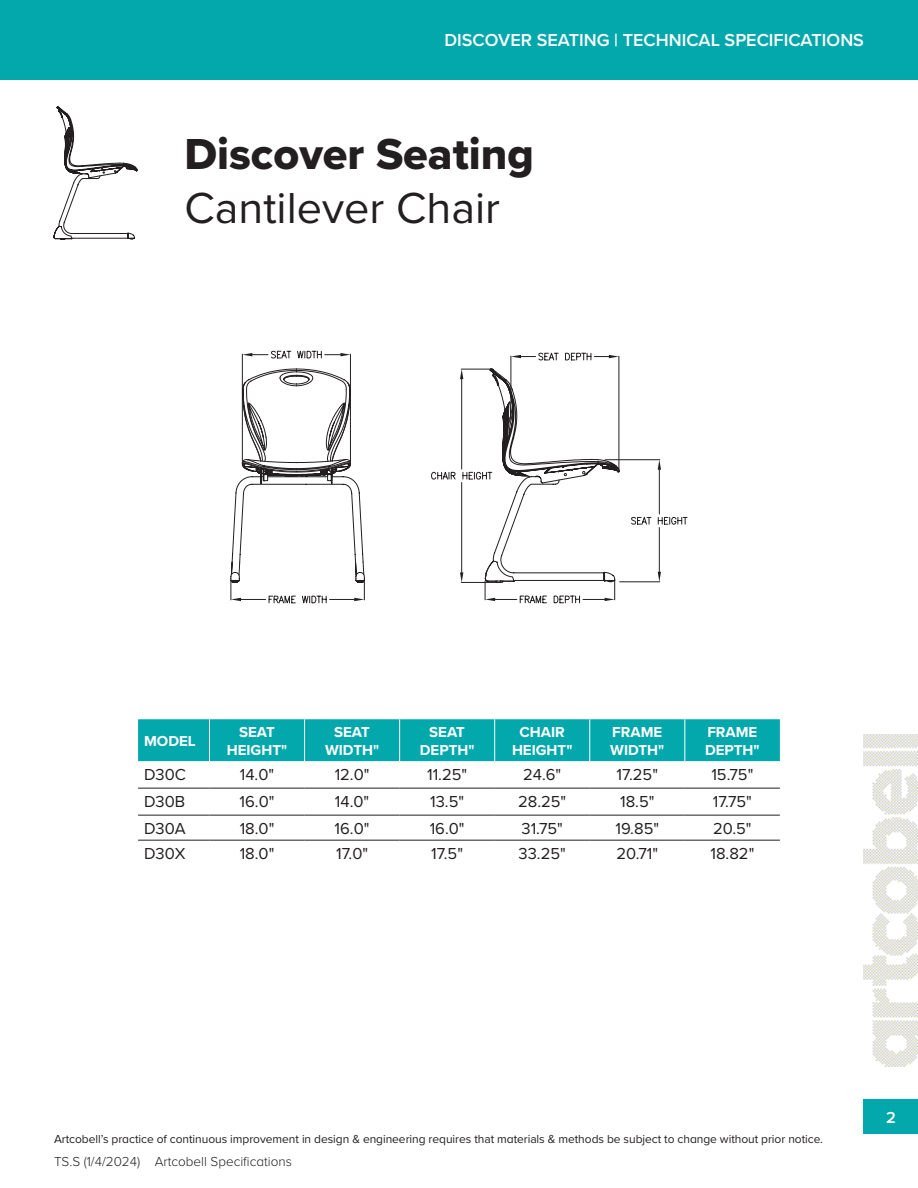
<style>
.page{position:relative;width:918px;height:1188px;background:#fff}
.page>*{position:absolute;margin:0;border:0;box-sizing:border-box;transform-origin:0 0}
.t1{font:45px "Proxima Nova Extrabld";color:#231f20}
.t2{font:45px "Proxima Nova";color:#231f20}
.t3{font:600 18px "Proxima Nova";color:#fff}
.spec_body_text{font:16.5px "Proxima Nova";color:#231f20}
.bullet_text{font:600 16.5px "Proxima Nova";color:#fff}
.Spec_header_text{font:700 15px/18px "Proxima Nova";color:#fff;text-align:center}
.t4{font:300 13.5px "Proxima Nova";color:#231f20}
.t5{font:12px "Proxima Nova";letter-spacing:-.005em;color:#231f20}
</style>
<div class="page">
<div style="left:0;top:0;width:918px;height:80px;background:#02a8ac"></div>
<div style="left:863px;top:1099px;width:55px;height:35px;background:#02a8ac"></div>
<img style="left:863px;top:734px;width:55px;height:333px">
<svg style="left:460px;top:352px;width:228px;height:252px"></svg>
<svg style="left:431px;top:373px;width:188px;height:210px"></svg>
<svg style="left:230px;top:350px;width:135px;height:254px"></svg>
<svg style="left:54px;top:106px;width:83px;height:134px"></svg>
<div style="left:138px;top:719px;width:642px;height:42px;background:#02a8ac"></div>
<hr style="left:209px;top:719px;width:1px;height:42px;background:#fff">
<hr style="left:304px;top:719px;width:1px;height:42px;background:#fff">
<hr style="left:399px;top:719px;width:1px;height:42px;background:#fff">
<hr style="left:494px;top:719px;width:1px;height:42px;background:#fff">
<hr style="left:590px;top:719px;width:1px;height:42px;background:#fff">
<hr style="left:685px;top:719px;width:1px;height:42px;background:#fff">
<hr style="left:138px;top:788px;width:71px;height:1px;background:#231f20">
<hr style="left:209px;top:788px;width:96px;height:1px;background:#231f20">
<hr style="left:305px;top:788px;width:95px;height:1px;background:#231f20">
<hr style="left:400px;top:788px;width:95px;height:1px;background:#231f20">
<hr style="left:495px;top:788px;width:95px;height:1px;background:#231f20">
<hr style="left:590px;top:788px;width:95px;height:1px;background:#231f20">
<hr style="left:685px;top:788px;width:95px;height:1px;background:#231f20">
<hr style="left:138px;top:815px;width:71px;height:1px;background:#231f20">
<hr style="left:209px;top:815px;width:96px;height:1px;background:#231f20">
<hr style="left:305px;top:815px;width:95px;height:1px;background:#231f20">
<hr style="left:400px;top:815px;width:95px;height:1px;background:#231f20">
<hr style="left:495px;top:815px;width:95px;height:1px;background:#231f20">
<hr style="left:590px;top:815px;width:95px;height:1px;background:#231f20">
<hr style="left:685px;top:815px;width:95px;height:1px;background:#231f20">
<hr style="left:138px;top:840px;width:71px;height:1px;background:#231f20">
<hr style="left:209px;top:840px;width:96px;height:1px;background:#231f20">
<hr style="left:305px;top:840px;width:95px;height:1px;background:#231f20">
<hr style="left:400px;top:840px;width:95px;height:1px;background:#231f20">
<hr style="left:495px;top:840px;width:95px;height:1px;background:#231f20">
<hr style="left:590px;top:840px;width:95px;height:1px;background:#231f20">
<hr style="left:685px;top:840px;width:95px;height:1px;background:#231f20">
<p class="t3" style="left:444px;top:26px;width:421px">DISCOVER SEATING | TECHNICAL SPECIFICATIONS</p>
<p class="t1" style="left:184px;top:120px;width:351px">Discover Seating</p>
<p class="t2" style="left:184px;top:174px;width:317px">Cantilever Chair</p>
<p class="Spec_header_text" style="left:144px;top:732px;width:53px">MODEL</p>
<p class="Spec_header_text" style="left:227px;top:723px;width:62px">SEAT<br>HEIGHT"</p>
<p class="Spec_header_text" style="left:325px;top:723px;width:56px">SEAT<br>WIDTH"</p>
<p class="Spec_header_text" style="left:420px;top:723px;width:56px">SEAT<br>DEPTH"</p>
<p class="Spec_header_text" style="left:512px;top:723px;width:62px">CHAIR<br>HEIGHT"</p>
<p class="Spec_header_text" style="left:610px;top:723px;width:56px;text-align:left">FRAME<br>WIDTH"</p>
<p class="Spec_header_text" style="left:705px;top:723px;width:56px;text-align:left">FRAME<br>DEPTH"</p>
<p class="spec_body_text" style="left:144px;top:762px;width:43px">D30C</p>
<p class="spec_body_text" style="left:240px;top:762px;width:36px">14.0"</p>
<p class="spec_body_text" style="left:335px;top:762px;width:36px">12.0"</p>
<p class="spec_body_text" style="left:427px;top:762px;width:42px">11.25"</p>
<p class="spec_body_text" style="left:523px;top:762px;width:40px">24.6"</p>
<p class="spec_body_text" style="left:617px;top:762px;width:43px">17.25"</p>
<p class="spec_body_text" style="left:711px;top:762px;width:43px">15.75"</p>
<p class="spec_body_text" style="left:144px;top:789px;width:43px">D30B</p>
<p class="spec_body_text" style="left:240px;top:789px;width:36px">16.0"</p>
<p class="spec_body_text" style="left:335px;top:789px;width:36px">14.0"</p>
<p class="spec_body_text" style="left:430px;top:789px;width:35px">13.5"</p>
<p class="spec_body_text" style="left:518px;top:789px;width:50px">28.25"</p>
<p class="spec_body_text" style="left:620px;top:789px;width:36px">18.5"</p>
<p class="spec_body_text" style="left:713px;top:789px;width:41px">17.75"</p>
<p class="spec_body_text" style="left:144px;top:816px;width:43px">D30A</p>
<p class="spec_body_text" style="left:240px;top:816px;width:36px">18.0"</p>
<p class="spec_body_text" style="left:335px;top:816px;width:36px">16.0"</p>
<p class="spec_body_text" style="left:430px;top:816px;width:36px">16.0"</p>
<p class="spec_body_text" style="left:522px;top:816px;width:43px">31.75"</p>
<p class="spec_body_text" style="left:615px;top:816px;width:45px">19.85"</p>
<p class="spec_body_text" style="left:713px;top:816px;width:40px">20.5"</p>
<p class="spec_body_text" style="left:144px;top:841px;width:43px">D30X</p>
<p class="spec_body_text" style="left:240px;top:841px;width:36px">18.0"</p>
<p class="spec_body_text" style="left:336px;top:841px;width:34px">17.0"</p>
<p class="spec_body_text" style="left:431px;top:841px;width:33px">17.5"</p>
<p class="spec_body_text" style="left:519px;top:841px;width:49px">33.25"</p>
<p class="spec_body_text" style="left:616px;top:841px;width:43px">20.71"</p>
<p class="spec_body_text" style="left:710px;top:841px;width:45px">18.82"</p>
<p class="t5" style="left:54px;top:1131px;width:771px">Artcobell’s practice of continuous improvement in design &amp; engineering requires that materials &amp; methods be subject to change without prior notice.</p>
<p class="t4" style="left:54px;top:1151px;width:88px">TS.S (1/4/2024)</p>
<p class="t4" style="left:155px;top:1151px;width:139px">Artcobell Specifications</p>
<p class="bullet_text" style="left:886px;top:1105px;width:11px">2</p>
</div>
